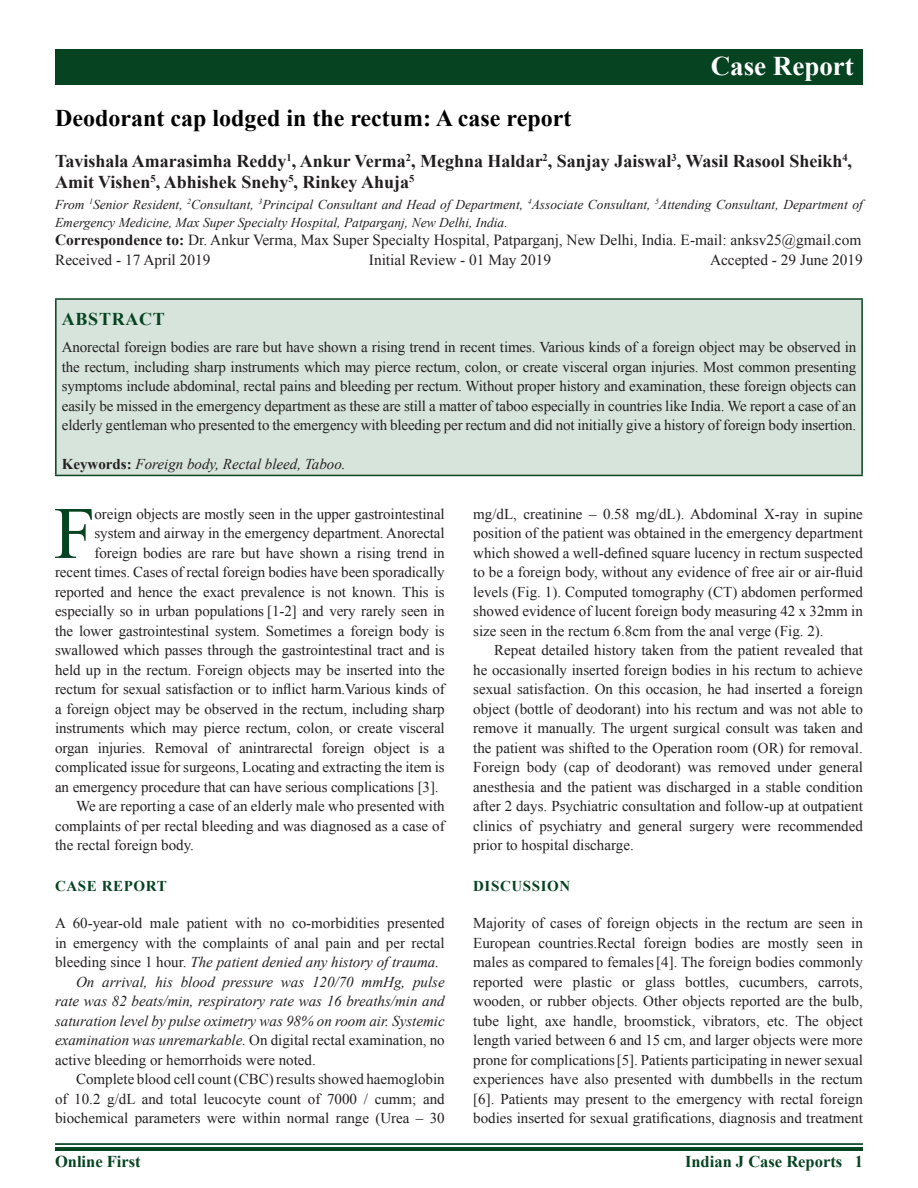
<style>
.page{position:relative;width:918px;height:1188px;background:#fff}
.page>*{position:absolute;margin:0;border:0;box-sizing:border-box;transform-origin:0 0}
.text-drop{font:73.95px "Times New Roman";color:#064320}
.t1{font:700 27px "Times New Roman";color:#fff}
.Article-title{font:700 24px "Times New Roman";color:#000}
.Authors{font:700 18px/21.6px "Times New Roman";color:#231f20}
.Abstract-Head{font:700 18px "Times New Roman";letter-spacing:.04em;color:#064320}
.t2{font:700 16.5px "Times New Roman";color:#064320}
.Correspondence{font:15.3px "Times New Roman";color:#231f20}
.dates{font:15.3px "Times New Roman";color:#231f20}
.text{font:15px/19.5px "Times New Roman";color:#231f20;text-align:justify}
.text-drop-2{font:15px "Times New Roman";letter-spacing:-.005em;color:#231f20}
.text-first{font:15px/19.5px "Times New Roman";color:#231f20;text-align:justify}
.Abstract-Text{font:15px/19.5px "Times New Roman";letter-spacing:-.01em;color:#231f20;text-align:justify}
.text-2{font:italic 15px/19.5px "Times New Roman";color:#231f20;text-align:justify}
.Key_words{font:italic 15px "Times New Roman";color:#231f20}
.Heading1{font:700 15px "Times New Roman";letter-spacing:.04em;color:#064320}
.AuthorAffiliatio{font:italic 13.5px/18px "Times New Roman";color:#231f20}
.s1{font-weight:700}
.s2{font-weight:700;font-style:normal}
.s3{font-style:italic}
.s4{font-style:normal}
</style>
<div class="page">
<div style="left:55px;top:50px;width:808px;height:35px;background:#064320"></div>
<hr style="left:55px;top:1147px;width:808px;height:4px;background:#064320">
<hr style="left:55px;top:1143px;width:808px;height:2px;background:#064320">
<div style="left:56px;top:299px;width:806px;height:176px;background:#d7e4dc"></div>
<hr style="left:55px;top:300px;width:2px;height:175px;background:#064320">
<hr style="left:55px;top:298px;width:808px;height:2px;background:#064320">
<hr style="left:861px;top:300px;width:2px;height:175px;background:#064320">
<hr style="left:55px;top:475px;width:808px;height:1px;background:#064320">
<h2 class="t1" style="left:711px;top:47px;width:145px">Case Report</h2>
<p class="Article-title" style="left:55px;top:101px;width:518px">Deodorant cap lodged in the rectum: A case report</p>
<p class="Authors" style="left:55px;top:149px;width:799px">Tavishala Amarasimha Reddy<sup>1</sup>, Ankur Verma<sup>2</sup>, Meghna Haldar<sup>2</sup>, Sanjay Jaiswal<sup>3</sup>, Wasil Rasool Sheikh<sup>4</sup>,<br>Amit Vishen<sup>5</sup>, Abhishek Snehy<sup>5</sup>, Rinkey Ahuja<sup>5</sup></p>
<p class="AuthorAffiliatio" style="left:55px;top:195px;width:809px">From <sup>1</sup>Senior Resident, <sup>2</sup>Consultant, <sup>3</sup>Principal Consultant and Head of Department, <sup>4</sup>Associate Consultant, <sup>5</sup>Attending Consultant, Department of<br>Emergency Medicine, Max Super Specialty Hospital, Patparganj, New Delhi, India.</p>
<p class="Correspondence" style="left:55px;top:230px;width:808px"><span class="s1">Correspondence to:</span> Dr. Ankur Verma, Max Super Specialty Hospital, Patparganj, New Delhi, India. E-mail: anksv25@gmail.com</p>
<p class="dates" style="left:55px;top:250px;width:157px">Received - 17 April 2019</p>
<p class="dates" style="left:369px;top:250px;width:184px">Initial Review - 01 May 2019</p>
<p class="dates" style="left:710px;top:250px;width:154px">Accepted - 29 June 2019</p>
<p class="Abstract-Head" style="left:62px;top:306px;width:105px">ABSTRACT</p>
<p class="Abstract-Text" style="left:62px;top:337px;width:796px">Anorectal foreign bodies are rare but have shown a rising trend in recent times. Various kinds of a foreign object may be observed in the rectum, including sharp instruments which may pierce rectum, colon, or create visceral organ injuries. Most common presenting symptoms include abdominal, rectal pains and bleeding per rectum. Without proper history and examination, these foreign objects can easily be missed in the emergency department as these are still a matter of taboo especially in countries like India. We report a case of an elderly gentleman who presented to the emergency with bleeding per rectum and did not initially give a history of foreign body insertion.</p>
<p class="Key_words" style="left:62px;top:454px;width:285px"><span class="s2">Keywords:</span> Foreign body, Rectal bleed, Taboo.</p>
<p class="text-drop" style="left:54px;top:483px;width:43px">F</p>
<p class="text-drop-2" style="left:95px;top:504px;width:352px">oreign objects are mostly seen in the upper gastrointestinal</p>
<p class="text" style="left:473px;top:504px;width:391px">mg/dL, creatinine – 0.58 mg/dL). Abdominal X-ray in supine position of the patient was obtained in the emergency department which showed a well-defined square lucency in rectum suspected to be a foreign body, without any evidence of free air or air-fluid levels (Fig. 1). Computed tomography (CT) abdomen performed showed evidence of lucent foreign body measuring 42 x 32mm in size seen in the rectum 6.8cm from the anal verge (Fig. 2).</p>
<p class="text" style="left:473px;top:640px;width:391px;text-indent:21px">Repeat detailed history taken from the patient revealed that he occasionally inserted foreign bodies in his rectum to achieve sexual satisfaction. On this occasion, he had inserted a foreign object (bottle of deodorant) into his rectum and was not able to remove it manually. The urgent surgical consult was taken and the patient was shifted to the Operation room (OR) for removal.<br>Foreign body (cap of deodorant) was removed under general anesthesia and the patient was discharged in a stable condition after 2 days. Psychiatric consultation and follow-up at outpatient clinics of psychiatry and general surgery were recommended prior to hospital discharge.</p>
<p class="Heading1" style="left:473px;top:876px;width:99px">DISCUSSION</p>
<p class="text-first" style="left:473px;top:913px;width:391px">Majority of cases of foreign objects in the rectum are seen in European countries.Rectal foreign bodies are mostly seen in males as compared to females[4]. The foreign bodies commonly reported were plastic or glass bottles, cucumbers, carrots, wooden, or rubber objects. Other objects reported are the bulb, tube light, axe handle, broomstick, vibrators, etc. The object length varied between 6 and 15 cm, and larger objects were more prone for complications[5]. Patients participating in newer sexual experiences have also presented with dumbbells in the rectum [6]. Patients may present to the emergency with rectal foreign bodies inserted for sexual gratifications, diagnosis and treatment</p>
<p class="text-drop-2" style="left:95px;top:523px;width:352px">system and airway in the emergency department. Anorectal</p>
<p class="text-drop-2" style="left:95px;top:543px;width:352px">foreign bodies are rare but have shown a rising trend in</p>
<p class="text-drop-2" style="left:55px;top:562px;width:391px">recent times. Cases of rectal foreign bodies have been sporadically</p>
<p class="text-drop-2" style="left:55px;top:582px;width:391px">reported and hence the exact prevalence is not known. This is</p>
<p class="text-drop-2" style="left:55px;top:601px;width:391px">especially so in urban populations [1-2] and very rarely seen in</p>
<p class="text-drop-2" style="left:55px;top:621px;width:391px">the lower gastrointestinal system. Sometimes a foreign body is</p>
<p class="text-drop-2" style="left:55px;top:640px;width:391px">swallowed which passes through the gastrointestinal tract and is</p>
<p class="text-drop-2" style="left:55px;top:660px;width:391px">held up in the rectum. Foreign objects may be inserted into the</p>
<p class="text-drop-2" style="left:55px;top:679px;width:391px">rectum for sexual satisfaction or to inflict harm.Various kinds of</p>
<p class="text-drop-2" style="left:55px;top:699px;width:391px">a foreign object may be observed in the rectum, including sharp</p>
<p class="text-drop-2" style="left:55px;top:718px;width:391px">instruments which may pierce rectum, colon, or create visceral</p>
<p class="text-drop-2" style="left:55px;top:738px;width:391px">organ injuries. Removal of anintrarectal foreign object is a</p>
<p class="text-drop-2" style="left:55px;top:757px;width:391px">complicated issue for surgeons, Locating and extracting the item is</p>
<p class="text-drop-2" style="left:55px;top:777px;width:385px">an emergency procedure that can have serious complications [3].</p>
<p class="text" style="left:55px;top:796px;width:391px;text-indent:21px">We are reporting a case of an elderly male who presented with complaints of per rectal bleeding and was diagnosed as a case of the rectal foreign body.</p>
<p class="Heading1" style="left:55px;top:876px;width:113px">CASE REPORT</p>
<p class="text-first" style="left:55px;top:913px;width:391px">A 60-year-old male patient with no co-morbidities presented in emergency with the complaints of anal pain and per rectal bleeding since 1 hour. <span class="s3">The patient denied any history of trauma.</span></p>
<p class="text-2" style="left:55px;top:972px;width:391px;text-indent:21px">On arrival, his blood pressure was 120/70 mmHg, pulse rate was 82 beats/min, respiratory rate was 16 breaths/min and saturation level by pulse oximetry was 98% on room air. Systemic examination was unremarkable. <span class="s4">On digital rectal examination, no active bleeding or hemorrhoids were noted.</span></p>
<p class="text" style="left:55px;top:1069px;width:391px;text-indent:21px">Complete blood cell count (CBC) results showed haemoglobin of 10.2 g/dL and total leucocyte count of 7000 / cumm; and biochemical parameters were within normal range (Urea – 30</p>
<p class="t2" style="left:55px;top:1150px;width:87px">Online First</p>
<p class="t2" style="left:685px;top:1150px;width:179px">Indian J Case Reports 1</p>
</div>
